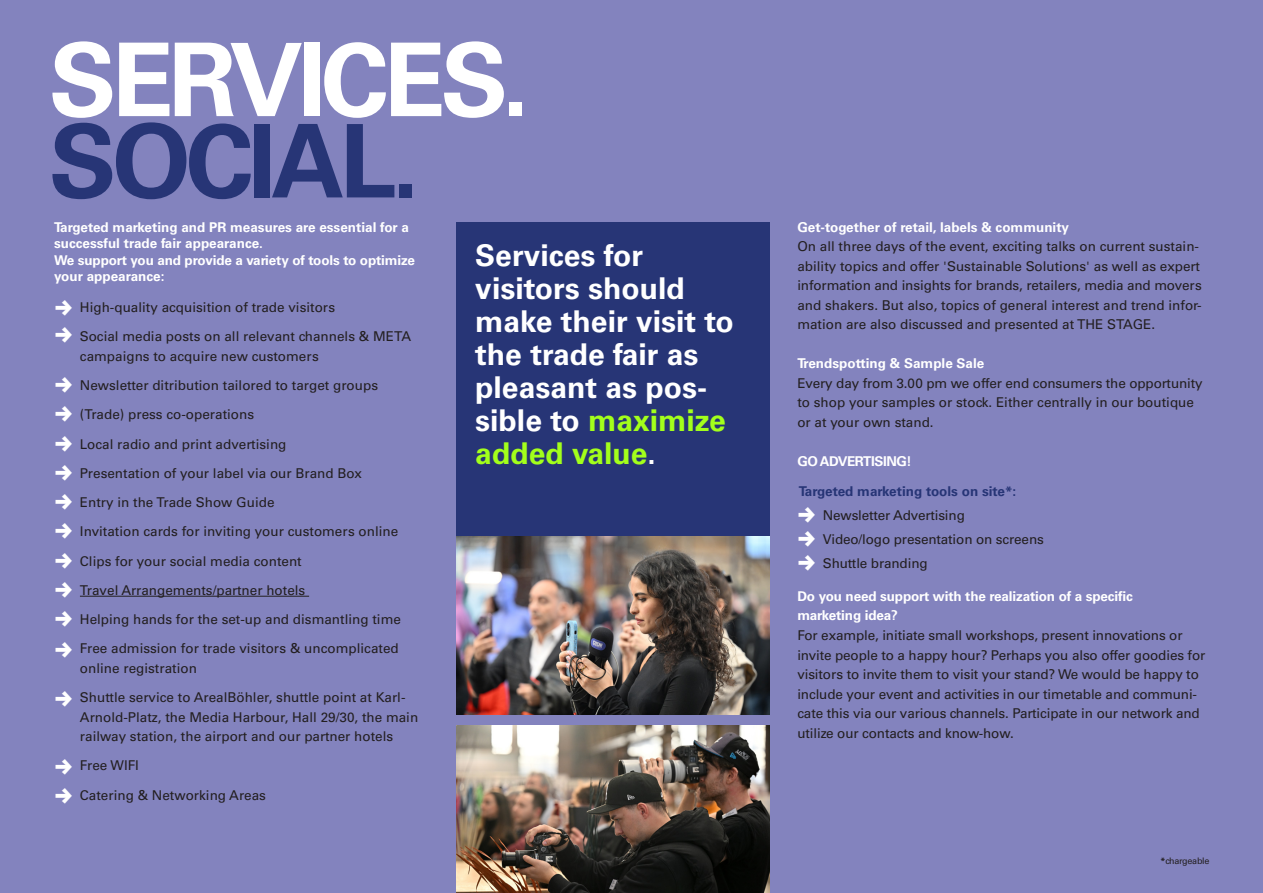
<style>
.page{position:relative;width:1263px;height:893px;background:#8383be}
.page>*{position:absolute;margin:0;border:0;box-sizing:border-box;transform-origin:0 0}
.Einf__Abs{font:700 101.7px "Univers LT Pro 65";letter-spacing:-.05em;color:#fff}
.Einf__Abs-2{font:700 101.7px "Univers LT Pro 65";letter-spacing:-.05em;color:#273576}
.t1{font:700 30px/33px "Univers LT Pro 65";color:#fff}
.t2{font:13.5px/19.5px "Univers LT Pro 55 Roman";color:#231f20}
.t3{font:700 13.5px/16.5px "Univers LT Pro 65";letter-spacing:-.01em;color:#fff}
.t4{font:700 13.5px "Univers LT Pro 65";color:#273576}
.t5{font:700 13.5px "Univers LT Pro 65";letter-spacing:-.03em;color:#fff}
.Einf__Abs-3{font:9px "Univers LT Pro 55 Roman";letter-spacing:-.03em;color:#231f20}
.s1{color:#a3ff1b}
.s2{font-family:"Univers LT Pro 65";font-weight:700}
</style>
<div class="page">
<img style="left:456px;top:726px;width:314px;height:167px">
<img style="left:456px;top:536px;width:314px;height:178px">
<div style="left:456px;top:222px;width:314px;height:314px;background:#273576"></div>
<hr style="left:80px;top:596px;width:229px;height:1px;background:#231f20">
<p class="Einf__Abs" style="left:49px;top:9px;width:482px">SERVICES.</p>
<p class="Einf__Abs-2" style="left:49px;top:90px;width:372px">SOCIAL.</p>
<p class="t3" style="left:54px;top:218px;width:357px">Targeted marketing and PR measures are essential for a successful trade fair appearance.</p>
<p class="t3" style="left:54px;top:251px;width:362px">We support you and provide a variety of tools to optimize your appearance:</p>
<p class="t2" style="left:80px;top:297px;width:257px">High-quality acquisition of trade visitors</p>
<p class="t2" style="left:80px;top:326px;width:333px">Social media posts on all relevant channels &amp; META campaigns to acquire new customers</p>
<p class="t2" style="left:80px;top:375px;width:300px">Newsletter ditribution tailored to target groups</p>
<p class="t2" style="left:80px;top:404px;width:176px">(Trade) press co-operations</p>
<p class="t2" style="left:80px;top:433px;width:208px">Local radio and print advertising</p>
<p class="t2" style="left:80px;top:463px;width:284px">Presentation of your label via our Brand Box</p>
<p class="t2" style="left:80px;top:492px;width:196px">Entry in the Trade Show Guide</p>
<p class="t2" style="left:80px;top:521px;width:320px">Invitation cards for inviting your customers online</p>
<p class="t2" style="left:80px;top:550px;width:223px">Clips for your social media content</p>
<p class="t2" style="left:80px;top:580px;width:227px">Travel Arrangements/partner hotels</p>
<p class="t2" style="left:80px;top:609px;width:323px">Helping hands for the set-up and dismantling time</p>
<p class="t2" style="left:80px;top:638px;width:320px">Free admission for trade visitors &amp; uncomplicated online registration</p>
<p class="t2" style="left:80px;top:687px;width:340px">Shuttle service to ArealBöhler, shuttle point at Karl-<br>Arnold-Platz, the Media Harbour, Hall 29/30, the main railway station, the airport and our partner hotels</p>
<p class="t2" style="left:80px;top:755px;width:61px">Free WIFI</p>
<p class="t2" style="left:80px;top:784px;width:188px">Catering &amp; Networking Areas</p>
<p class="t1" style="left:475px;top:237px;width:260px">Services for visitors should make their visit to the trade fair as pleasant as pos&shy;sible to <span class="s1">maximize added value</span>.</p>
<p class="t3" style="left:797px;top:218px;width:273px">Get-together of retail, labels &amp; community</p>
<p class="t2" style="left:797px;top:236px;width:406px">On all three days of the event, exciting talks on current sustain&shy;ability topics and offer 'Sustainable Solutions' as well as expert information and insights for brands, retailers, media and movers and shakers. But also, topics of general interest and trend infor&shy;mation are also discussed and presented at THE STAGE.</p>
<p class="t3" style="left:797px;top:355px;width:189px">Trendspotting &amp; Sample Sale</p>
<p class="t2" style="left:797px;top:373px;width:407px">Every day from 3.00 pm we offer end consumers the opportunity to shop your samples or stock. Either centrally in our boutique or at your own stand.</p>
<p class="t5" style="left:797px;top:452px;width:116px">GO ADVERTISING!</p>
<p class="t4" style="left:799px;top:482px;width:219px">Targeted marketing tools on site*:</p>
<p class="t2" style="left:823px;top:505px;width:144px">Newsletter Advertising</p>
<p class="t2" style="left:823px;top:529px;width:222px">Video/logo presentation on screens</p>
<p class="t2" style="left:823px;top:553px;width:106px">Shuttle branding</p>
<p class="t3" style="left:797px;top:586px;width:337px;line-height:19.5px">Do you need support with the realization of a specific marketing idea?</p>
<p class="t2" style="left:797px;top:625px;width:409px">For example, initiate small workshops, present innovations or invite people to a happy hour? Perhaps you also offer goodies for visitors to invite them to visit your stand? We would be happy to include your event and activities in our timetable and communi&shy;cate this via our various channels. Participate in our network and utilize our contacts and know-how.</p>
<p class="Einf__Abs-3" style="left:1160px;top:854px;width:50px"><span class="s2">*</span>chargeable</p>
</div>
